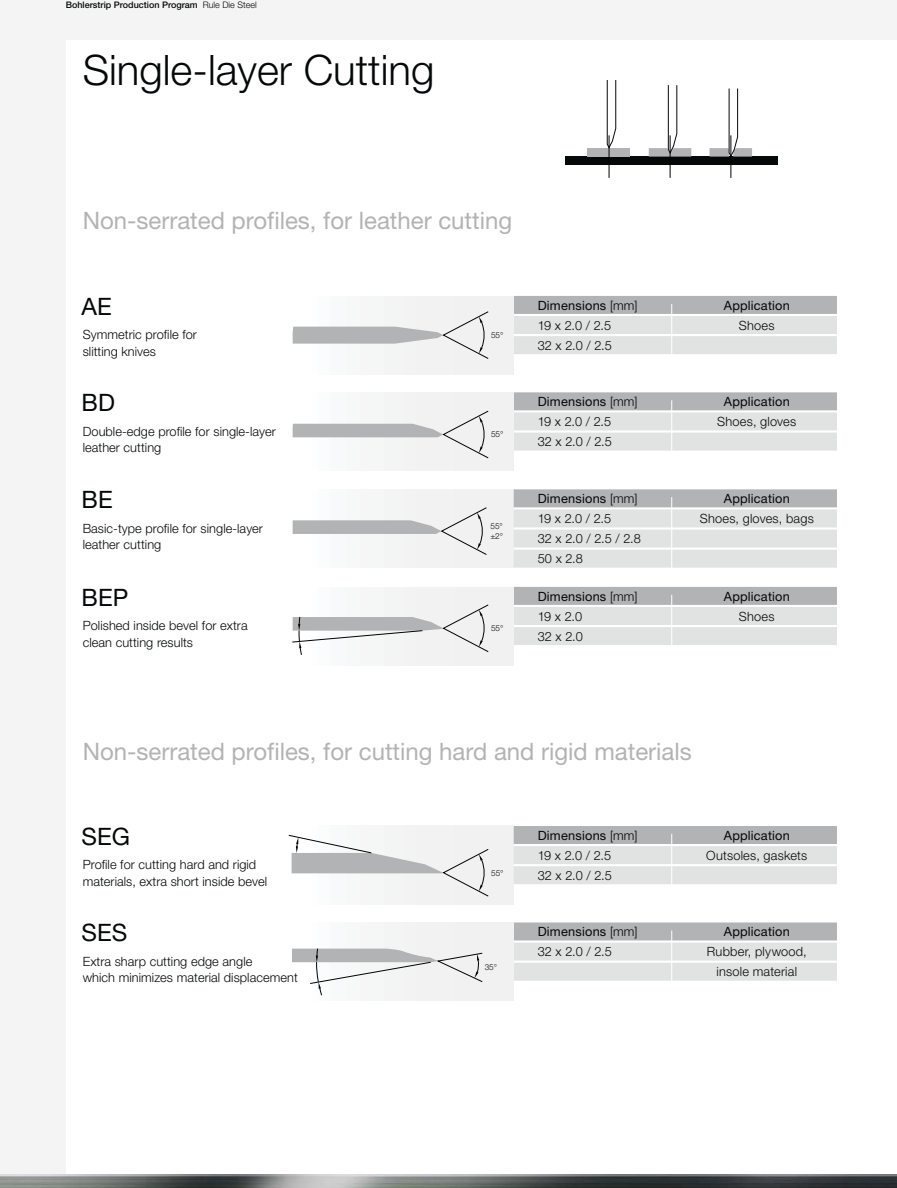
<style>
.page{position:relative;width:897px;height:1188px;background:#fff}
.page>*{position:absolute;margin:0;border:0;box-sizing:border-box;transform-origin:0 0}
.t1{font:300 42px "Helvetica Neue";color:#040809}
.t2{font:24px "Helvetica Neue";color:#b2b3b5}
.t3{font:24px "Helvetica Neue";color:#040809}
.t4{font:300 12.75px/16.5px "Helvetica Neue";letter-spacing:.005em;color:#040809}
.t5{font:12.75px "Helvetica Neue";letter-spacing:.015em;color:#040809}
.t6{font:500 9px "Helvetica Neue";color:#040809}
.t7{font:300 8.25px/9.9px "Helvetica Neue LT Pro";letter-spacing:-.01em;color:#040809}
.s1{font-weight:300}
</style>
<div class="page">
<div style="left:0;top:39px;width:66px;height:1135px;background:#f4f4f4"></div>
<div style="left:0;top:0;width:897px;height:39px;background:#f4f4f4"></div>
<img style="left:0;top:1174px;width:897px;height:14px">
<div style="left:565px;top:157px;width:212px;height:8px;background:#040809"></div>
<div style="left:588px;top:148px;width:42px;height:9px;background:#b2b3b5"></div>
<svg style="left:606px;top:80px;width:10px;height:69px"></svg>
<svg style="left:649px;top:85px;width:42px;height:72px"></svg>
<svg style="left:709px;top:88px;width:43px;height:69px"></svg>
<hr style="left:609px;top:135px;width:1px;height:43px;background:#010202">
<hr style="left:670px;top:135px;width:1px;height:43px;background:#010202">
<hr style="left:730px;top:135px;width:1px;height:43px;background:#010202">
<div style="left:514px;top:392px;width:323px;height:18px;background:#b2b3b5"></div>
<div style="left:514px;top:412px;width:323px;height:18px;background:#e1e2e2"></div>
<div style="left:514px;top:433px;width:323px;height:18px;background:#e1e2e2"></div>
<div style="left:293px;top:392px;width:221px;height:79px;background:linear-gradient(to right,#fcfdfd,#eee)"></div>
<hr style="left:671px;top:400px;width:1px;height:51px;background:#fff">
<svg style="left:293px;top:411px;width:196px;height:48px"></svg>
<div style="left:293px;top:489px;width:221px;height:78px;background:linear-gradient(to right,#fcfdfd,#eee)"></div>
<div style="left:514px;top:489px;width:323px;height:18px;background:#b2b3b5"></div>
<div style="left:514px;top:509px;width:323px;height:18px;background:#e1e2e2"></div>
<div style="left:514px;top:530px;width:323px;height:18px;background:#e1e2e2"></div>
<div style="left:514px;top:550px;width:323px;height:18px;background:#e1e2e2"></div>
<hr style="left:671px;top:497px;width:1px;height:71px;background:#fff">
<svg style="left:293px;top:507px;width:194px;height:48px"></svg>
<div style="left:514px;top:296px;width:323px;height:18px;background:#b2b3b5"></div>
<div style="left:514px;top:316px;width:323px;height:18px;background:#e1e2e2"></div>
<div style="left:514px;top:336px;width:323px;height:18px;background:#e1e2e2"></div>
<div style="left:293px;top:296px;width:221px;height:78px;background:linear-gradient(to right,#fcfdfd,#eee)"></div>
<hr style="left:671px;top:304px;width:1px;height:50px;background:#fff">
<svg style="left:293px;top:311px;width:196px;height:48px"></svg>
<div style="left:292px;top:826px;width:222px;height:78px;background:linear-gradient(to right,#fcfdfd,#eee)"></div>
<div style="left:514px;top:826px;width:323px;height:18px;background:#b2b3b5"></div>
<div style="left:514px;top:846px;width:323px;height:18px;background:#e1e2e2"></div>
<div style="left:514px;top:866px;width:323px;height:18px;background:#e1e2e2"></div>
<hr style="left:671px;top:834px;width:1px;height:70px;background:#fff">
<svg style="left:288px;top:835px;width:201px;height:62px"></svg>
<div style="left:514px;top:922px;width:323px;height:18px;background:#b2b3b5"></div>
<div style="left:514px;top:943px;width:323px;height:18px;background:#e1e2e2"></div>
<div style="left:514px;top:963px;width:323px;height:18px;background:#e1e2e2"></div>
<div style="left:293px;top:923px;width:221px;height:78px;background:linear-gradient(to right,#fcfdfd,#eee)"></div>
<hr style="left:671px;top:930px;width:1px;height:51px;background:#fff">
<svg style="left:293px;top:948px;width:190px;height:48px"></svg>
<div style="left:514px;top:587px;width:323px;height:18px;background:#b2b3b5"></div>
<div style="left:514px;top:607px;width:323px;height:18px;background:#e1e2e2"></div>
<div style="left:514px;top:627px;width:323px;height:18px;background:#e1e2e2"></div>
<div style="left:293px;top:587px;width:221px;height:78px;background:linear-gradient(to right,#fcfdfd,#eee)"></div>
<hr style="left:671px;top:595px;width:1px;height:50px;background:#fff">
<svg style="left:292px;top:604px;width:197px;height:51px"></svg>
<p class="t6" style="left:66px;top:1px;width:193px">Bohlerstrip Production Program <span class="s1">Rule Die Steel</span></p>
<h1 class="t1" style="left:83px;top:55px;width:353px">Single-layer Cutting</h1>
<h2 class="t2" style="left:83px;top:212px;width:431px">Non-serrated profiles, for leather cutting</h2>
<h2 class="t3" style="left:82px;top:298px;width:32px">AE</h2>
<p class="t4" style="left:83px;top:328px;width:116px">Symmetric profile for slitting knives</p>
<h2 class="t3" style="left:82px;top:394px;width:35px">BD</h2>
<p class="t4" style="left:83px;top:424px;width:195px">Double-edge profile for single-layer leather cutting</p>
<h2 class="t3" style="left:82px;top:491px;width:33px">BE</h2>
<p class="t4" style="left:83px;top:521px;width:182px">Basic-type profile for single-layer leather cutting</p>
<h2 class="t3" style="left:82px;top:589px;width:48px">BEP</h2>
<p class="t4" style="left:83px;top:619px;width:166px">Polished inside bevel for extra clean cutting results</p>
<p class="t7" style="left:491px;top:331px;width:14px">55°</p>
<p class="t7" style="left:491px;top:430px;width:14px">55°</p>
<p class="t7" style="left:490px;top:522px;width:14px">55° ±2°</p>
<p class="t7" style="left:491px;top:624px;width:14px">55°</p>
<p class="t5" style="left:538px;top:300px;width:101px">Dimensions <span class="s1">[mm]</span></p>
<p class="t5" style="left:724px;top:300px;width:68px">Application</p>
<p class="t4" style="left:538px;top:318px;width:75px">19 x 2.0 / 2.5</p>
<p class="t4" style="left:739px;top:318px;width:37px">Shoes</p>
<p class="t4" style="left:538px;top:338px;width:76px">32 x 2.0 / 2.5</p>
<p class="t5" style="left:538px;top:397px;width:101px">Dimensions <span class="s1">[mm]</span></p>
<p class="t5" style="left:724px;top:397px;width:68px">Application</p>
<p class="t4" style="left:538px;top:414px;width:75px">19 x 2.0 / 2.5</p>
<p class="t4" style="left:717px;top:414px;width:80px">Shoes, gloves</p>
<p class="t4" style="left:538px;top:435px;width:76px">32 x 2.0 / 2.5</p>
<p class="t5" style="left:538px;top:494px;width:101px">Dimensions <span class="s1">[mm]</span></p>
<p class="t5" style="left:724px;top:494px;width:68px">Application</p>
<p class="t4" style="left:538px;top:512px;width:75px">19 x 2.0 / 2.5</p>
<p class="t4" style="left:700px;top:512px;width:116px">Shoes, gloves, bags</p>
<p class="t4" style="left:538px;top:530px;width:105px;line-height:20.1px">32 x 2.0 / 2.5 / 2.8<br>50 x 2.8</p>
<p class="t5" style="left:538px;top:591px;width:101px">Dimensions <span class="s1">[mm]</span></p>
<p class="t5" style="left:724px;top:591px;width:68px">Application</p>
<p class="t4" style="left:538px;top:609px;width:46px">19 x 2.0</p>
<p class="t4" style="left:739px;top:609px;width:37px">Shoes</p>
<p class="t4" style="left:538px;top:629px;width:47px">32 x 2.0</p>
<h2 class="t2" style="left:83px;top:743px;width:610px">Non-serrated profiles, for cutting hard and rigid materials</h2>
<h2 class="t3" style="left:82px;top:828px;width:50px">SEG</h2>
<p class="t4" style="left:83px;top:858px;width:186px">Profile for cutting hard and rigid materials, extra short inside bevel</p>
<h2 class="t3" style="left:82px;top:924px;width:47px">SES</h2>
<p class="t4" style="left:83px;top:954px;width:217px">Extra sharp cutting edge angle<br>which minimizes material displacement</p>
<p class="t7" style="left:491px;top:869px;width:14px">55°</p>
<p class="t7" style="left:485px;top:963px;width:14px">35°</p>
<p class="t5" style="left:538px;top:831px;width:101px">Dimensions <span class="s1">[mm]</span></p>
<p class="t5" style="left:724px;top:831px;width:68px">Application</p>
<p class="t4" style="left:538px;top:848px;width:75px">19 x 2.0 / 2.5</p>
<p class="t4" style="left:706px;top:848px;width:102px">Outsoles, gaskets</p>
<p class="t4" style="left:538px;top:868px;width:76px">32 x 2.0 / 2.5</p>
<p class="t5" style="left:538px;top:927px;width:101px">Dimensions <span class="s1">[mm]</span></p>
<p class="t5" style="left:724px;top:927px;width:68px">Application</p>
<p class="t4" style="left:538px;top:945px;width:76px">32 x 2.0 / 2.5</p>
<p class="t4" style="left:707px;top:943px;width:101px;line-height:20.1px;text-align:center">Rubber, plywood, insole material</p>
</div>
